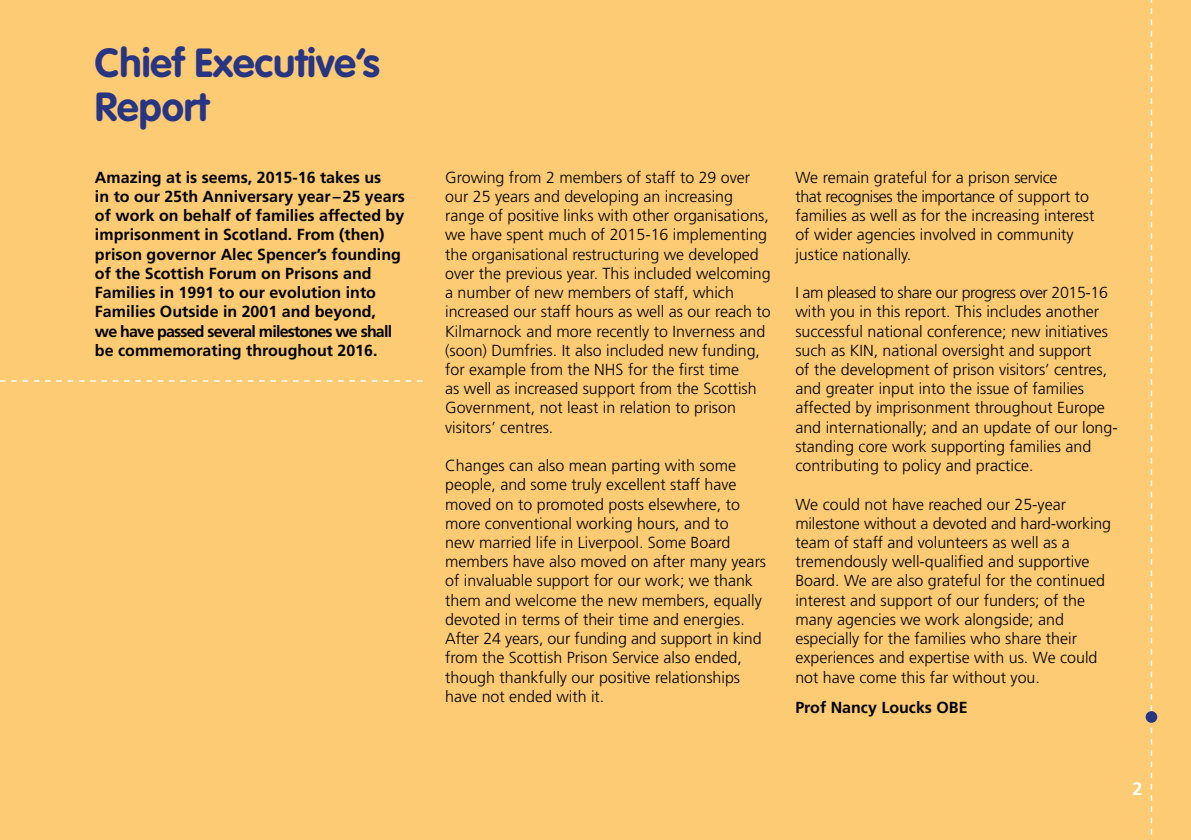
<style>
.page{position:relative;width:1191px;height:840px;background:#fff}
.page>*{position:absolute;margin:0;border:0;box-sizing:border-box;transform-origin:0 0}
.t1{font:700 40px/44px "VAG Rounded";color:#283583}
.t2{font:700 18px "Frutiger";color:#fff}
.t3{font:300 16px/19.2px "Frutiger";color:#000}
.t4{font:700 16px/19.2px "Frutiger";color:#000}
</style>
<div class="page">
<div style="left:0;top:0;width:1191px;height:839px;background:#fdcb74"></div>
<svg style="left:0;top:380px;width:422px;height:1px"></svg>
<svg style="left:1150px;top:0;width:2px;height:835px"></svg>
<svg style="left:1145px;top:710px;width:12px;height:12px"></svg>
<h1 class="t1" style="left:95px;top:40px;width:286px">Chief Executive’s<br>Report</h1>
<p class="t4" style="left:95px;top:167px;width:311px">Amazing at is seems, 2015-16 takes us<br>in to our 25th Anniversary year –25 years of work on behalf of families affected by imprisonment in Scotland. From (then) prison governor Alec Spencer’s founding of the Scottish Forum on Prisons and Families in 1991 to our evolution into Families Outside in 2001 and beyond,<br>we have passed several milestones we shall be commemorating throughout 2016.</p>
<p class="t3" style="left:445px;top:167px;width:327px">Growing from 2 members of staff to 29 over our 25 years and developing an increasing range of positive links with other organisations, we have spent much of 2015-16 implementing the organisational restructuring we developed over the previous year. This included welcoming a number of new members of staff, which increased our staff hours as well as our reach to Kilmarnock and more recently to Inverness and (soon) Dumfries. It also included new funding, for example from the NHS for the first time<br>as well as increased support from the Scottish Government, not least in relation to prison visitors’ centres.</p>
<p class="t3" style="left:445px;top:455px;width:322px">Changes can also mean parting with some people, and some truly excellent staff have moved on to promoted posts elsewhere, to more conventional working hours, and to<br>new married life in Liverpool. Some Board members have also moved on after many years of invaluable support for our work; we thank them and welcome the new members, equally devoted in terms of their time and energies.<br>After 24 years, our funding and support in kind from the Scottish Prison Service also ended, though thankfully our positive relationships have not ended with it.</p>
<p class="t3" style="left:795px;top:167px;width:300px">We remain grateful for a prison service<br>that recognises the importance of support to families as well as for the increasing interest of wider agencies involved in community justice nationally.</p>
<p class="t3" style="left:795px;top:283px;width:324px">I am pleased to share our progress over 2015-16 with you in this report. This includes another successful national conference; new initiatives such as KIN, national oversight and support<br>of the development of prison visitors’ centres, and greater input into the issue of families affected by imprisonment throughout Europe and internationally; and an update of our long&shy;standing core work supporting families and contributing to policy and practice.</p>
<p class="t3" style="left:795px;top:494px;width:317px">We could not have reached our 25-year milestone without a devoted and hard-working team of staff and volunteers as well as a tremendously well-qualified and supportive Board. We are also grateful for the continued interest and support of our funders; of the many agencies we work alongside; and especially for the families who share their experiences and expertise with us. We could not have come this far without you.</p>
<p class="t4" style="left:795px;top:697px;width:174px">Prof Nancy Loucks OBE</p>
<p class="t2" style="left:1132px;top:777px;width:12px">2</p>
</div>
